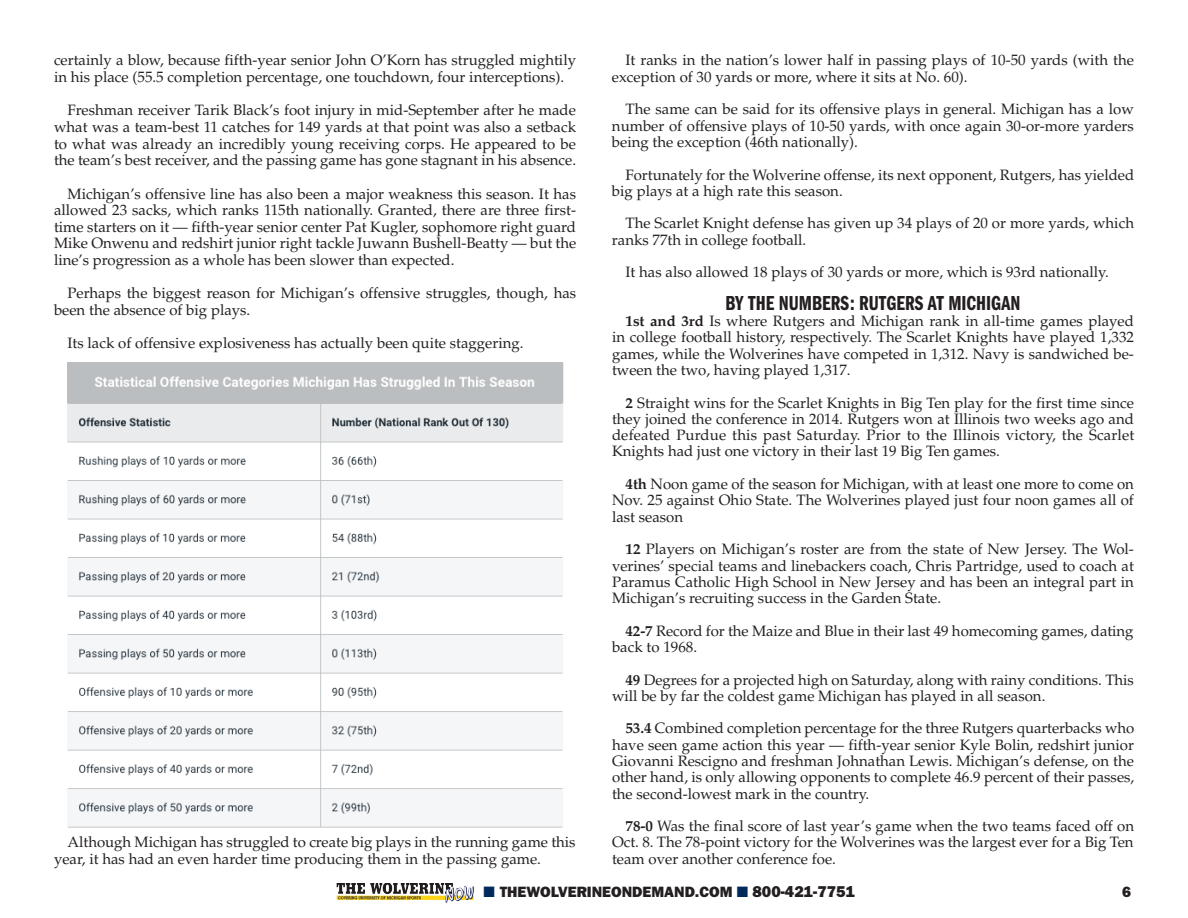
<style>
.page{position:relative;width:1188px;height:918px;background:#fff}
.page>*{position:absolute;margin:0;border:0;box-sizing:border-box;transform-origin:0 0}
.t1{font:21px "Franklin Gothic Demi Cmpr";color:#231f20}
.t2{font:15px/16.4px "Palatino";color:#231f20;text-align:justify}
.t3{font:800 15px "Franklin Gothic";color:#231f20}
.s1{font-weight:700}
.s2{color:#00295c}
.s3{font-size:15.75px}
</style>
<div class="page">
<img style="left:336px;top:883px;width:138px;height:19px">
<img style="left:68px;top:362px;width:496px;height:466px">
<p class="t2" style="left:54px;top:52px;width:524px">certainly a blow, because fifth-year senior John O’Korn has struggled mightily in his place (55.5 completion percentage, one touchdown, four interceptions).</p>
<p class="t2" style="left:54px;top:102px;width:524px;text-indent:14px">Freshman receiver Tarik Black’s foot injury in mid-September after he made what was a team-best 11 catches for 149 yards at that point was also a setback to what was already an incredibly young receiving corps. He appeared to be the team’s best receiver, and the passing game has gone stagnant in his absence.</p>
<p class="t2" style="left:54px;top:185px;width:524px;text-indent:14px">Michigan’s offensive line has also been a major weakness this season. It has allowed 23 sacks, which ranks 115th nationally. Granted, there are three first&shy;time starters on it — fifth-year senior center Pat Kugler, sophomore right guard Mike Onwenu and redshirt junior right tackle Juwann Bushell-Beatty — but the line’s progression as a whole has been slower than expected.</p>
<p class="t2" style="left:54px;top:285px;width:524px;text-indent:14px">Perhaps the biggest reason for Michigan’s offensive struggles, though, has been the absence of big plays.</p>
<p class="t2" style="left:68px;top:335px;width:458px">Its lack of offensive explosiveness has actually been quite staggering.</p>
<p class="t2" style="left:54px;top:834px;width:523px;text-indent:14px">Although Michigan has struggled to create big plays in the running game this year, it has had an even harder time producing them in the passing game.</p>
<p class="t2" style="left:612px;top:52px;width:524px;text-indent:14px">It ranks in the nation’s lower half in passing plays of 10-50 yards (with the exception of 30 yards or more, where it sits at No. 60).</p>
<p class="t2" style="left:612px;top:101px;width:523px;text-indent:14px">The same can be said for its offensive plays in general. Michigan has a low number of offensive plays of 10-50 yards, with once again 30-or-more yarders being the exception (46th nationally).</p>
<p class="t2" style="left:612px;top:167px;width:524px;text-indent:14px">Fortunately for the Wolverine offense, its next opponent, Rutgers, has yielded big plays at a high rate this season.</p>
<p class="t2" style="left:612px;top:215px;width:524px;text-indent:14px">The Scarlet Knight defense has given up 34 plays of 20 or more yards, which ranks 77th in college football.</p>
<p class="t2" style="left:625px;top:264px;width:485px">It has also allowed 18 plays of 30 yards or more, which is 93rd nationally.</p>
<h1 class="t1" style="left:725px;top:291px;width:297px">BY THE NUMBERS: RUTGERS AT MICHIGAN</h1>
<p class="t2" style="left:612px;top:313px;width:524px;text-indent:14px"><span class="s1">1st and 3rd</span> Is where Rutgers and Michigan rank in all-time games played in college football history, respectively. The Scarlet Knights have played 1,332 games, while the Wolverines have competed in 1,312. Navy is sandwiched be&shy;tween the two, having played 1,317.</p>
<p class="t2" style="left:612px;top:395px;width:524px;text-indent:14px"><span class="s1">2</span> Straight wins for the Scarlet Knights in Big Ten play for the first time since they joined the conference in 2014. Rutgers won at Illinois two weeks ago and defeated Purdue this past Saturday. Prior to the Illinois victory, the Scarlet Knights had just one victory in their last 19 Big Ten games.</p>
<p class="t2" style="left:612px;top:476px;width:524px;text-indent:14px"><span class="s1">4th</span> Noon game of the season for Michigan, with at least one more to come on Nov. 25 against Ohio State. The Wolverines played just four noon games all of last season</p>
<p class="t2" style="left:612px;top:541px;width:524px;text-indent:14px"><span class="s1">12</span> Players on Michigan’s roster are from the state of New Jersey. The Wol&shy;verines’ special teams and linebackers coach, Chris Partridge, used to coach at Paramus Catholic High School in New Jersey and has been an integral part in Michigan’s recruiting success in the Garden State.</p>
<p class="t2" style="left:612px;top:623px;width:523px;text-indent:14px"><span class="s1">42-7</span> Record for the Maize and Blue in their last 49 homecoming games, dating back to 1968.</p>
<p class="t2" style="left:612px;top:672px;width:523px;text-indent:14px"><span class="s1">49</span> Degrees for a projected high on Saturday, along with rainy conditions. This will be by far the coldest game Michigan has played in all season.</p>
<p class="t2" style="left:612px;top:720px;width:524px;text-indent:14px"><span class="s1">53.4</span> Combined completion percentage for the three Rutgers quarterbacks who have seen game action this year — fifth-year senior Kyle Bolin, redshirt junior Giovanni Rescigno and freshman Johnathan Lewis. Michigan’s defense, on the other hand, is only allowing opponents to complete 46.9 percent of their passes, the second-lowest mark in the country.</p>
<p class="t2" style="left:612px;top:818px;width:524px;text-indent:14px"><span class="s1">78-0</span> Was the final score of last year’s game when the two teams faced off on Oct. 8. The 78-point victory for the Wolverines was the largest ever for a Big Ten team over another conference foe.</p>
<p class="t3" style="left:484px;top:884px;width:373px"><span class="s2">■</span> THEWOLVERINEONDEMAND.COM <span class="s2">■</span> <span class="s3">800-421-7751</span></p>
<p class="t3" style="left:1122px;top:884px;width:10px">6</p>
</div>
